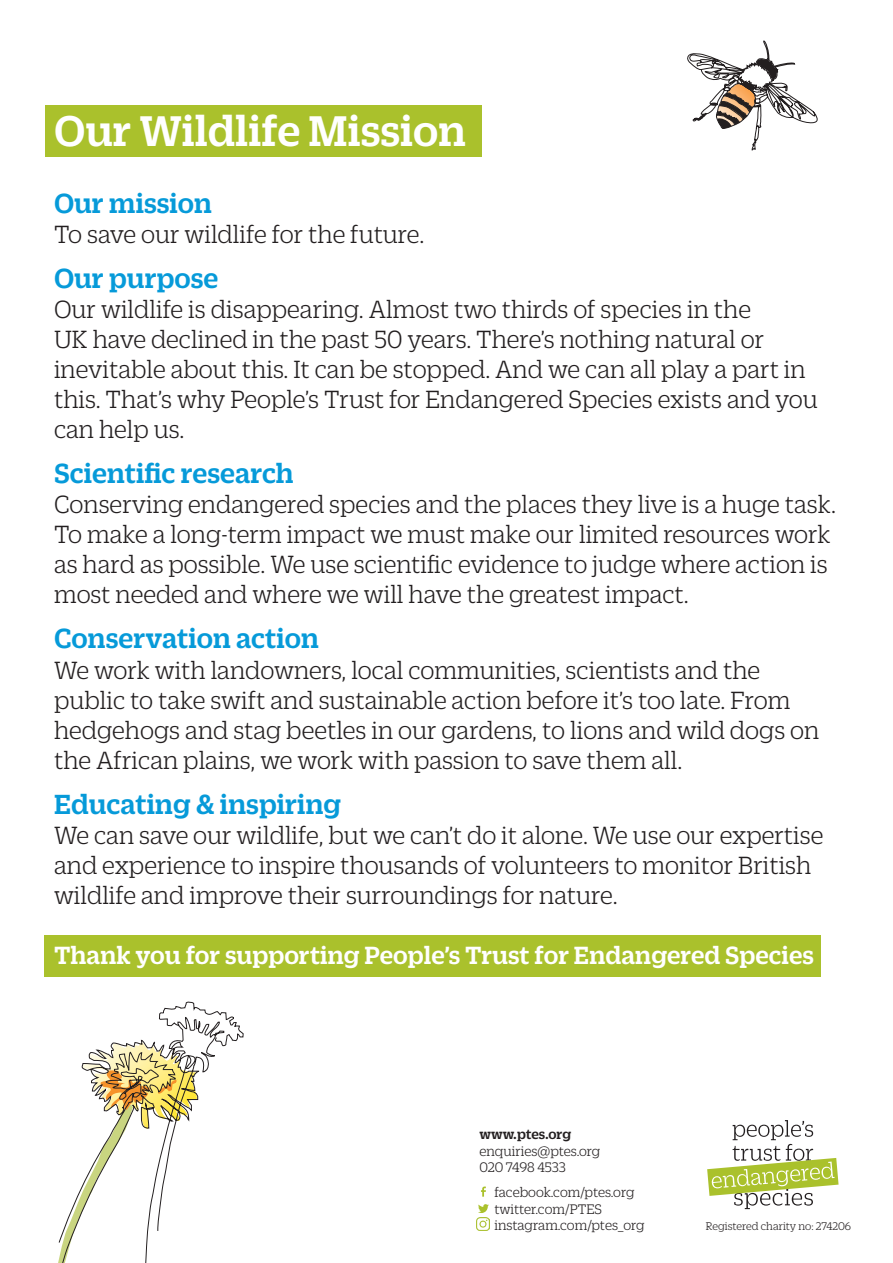
<style>
.page{position:relative;width:893px;height:1263px;background:#fff}
.page>*{position:absolute;margin:0;border:0;box-sizing:border-box;transform-origin:0 0}
.t1{font:500 46.5px "Duplicate Slab";color:#fff}
.t2{font:500 30px "Duplicate Slab";color:#069ad9}
.t3{font:300 27px/30px "Duplicate Slab";color:#231f20}
.t4{font:500 27px "Duplicate Slab";color:#fff}
.t5{font:300 15px/16.5px "Duplicate Slab";color:#231f20}
.t6{font:500 15px "Duplicate Slab";color:#231f20}
.t7{font:300 12px "Duplicate Slab";color:#231f20}
</style>
<div class="page">
<div style="left:44px;top:935px;width:777px;height:42px;background:#aac12c"></div>
<div style="left:46px;top:106px;width:436px;height:51px;background:#aac12c"></div>
<svg style="left:707px;top:1120px;width:131px;height:89px"></svg>
<svg style="left:481px;top:1186px;width:5px;height:11px"></svg>
<svg style="left:477px;top:1204px;width:13px;height:26px"></svg>
<svg style="left:687px;top:40px;width:131px;height:111px"></svg>
<svg style="left:58px;top:1001px;width:186px;height:262px"></svg>
<p class="t1" style="left:54px;top:100px;width:413px">Our Wildlife Mission</p>
<p class="t2" style="left:54px;top:184px;width:160px">Our mission</p>
<p class="t3" style="left:54px;top:218px;width:372px">To save our wildlife for the future.</p>
<p class="t2" style="left:54px;top:259px;width:166px">Our purpose</p>
<p class="t3" style="left:54px;top:293px;width:765px">Our wildlife is disappearing. Almost two thirds of species in the<br>UK have declined in the past 50 years. There’s nothing natural or inevitable about this. It can be stopped. And we can all play a part in this. That’s why People’s Trust for Endangered Species exists and you can help us.</p>
<p class="t2" style="left:54px;top:454px;width:241px">Scientific research</p>
<p class="t3" style="left:54px;top:488px;width:783px">Conserving endangered species and the places they live is a huge task.<br>To make a long-term impact we must make our limited resources work as hard as possible. We use scientific evidence to judge where action is most needed and where we will have the greatest impact.</p>
<p class="t2" style="left:54px;top:619px;width:266px">Conservation action</p>
<p class="t3" style="left:54px;top:653px;width:767px">We work with landowners, local communities, scientists and the public to take swift and sustainable action before it’s too late. From hedgehogs and stag beetles in our gardens, to lions and wild dogs on the African plains, we work with passion to save them all.</p>
<p class="t2" style="left:54px;top:784px;width:289px">Educating &amp; inspiring</p>
<p class="t3" style="left:54px;top:818px;width:771px">We can save our wildlife, but we can’t do it alone. We use our expertise and experience to inspire thousands of volunteers to monitor British wildlife and improve their surroundings for nature.</p>
<p class="t4" style="left:54px;top:937px;width:761px">Thank you for supporting People’s Trust for Endangered Species</p>
<p class="t6" style="left:479px;top:1124px;width:93px">www.ptes.org</p>
<p class="t5" style="left:479px;top:1142px;width:122px">enquiries@ptes.org</p>
<p class="t5" style="left:479px;top:1158px;width:88px">020 7498 4533</p>
<p class="t5" style="left:494px;top:1183px;width:142px">facebook.com/ptes.org</p>
<p class="t5" style="left:494px;top:1199px;width:152px">twitter.com/PTES instagram.com/ptes_org</p>
<p class="t7" style="left:706px;top:1218px;width:147px">Registered charity no: 274206</p>
</div>
